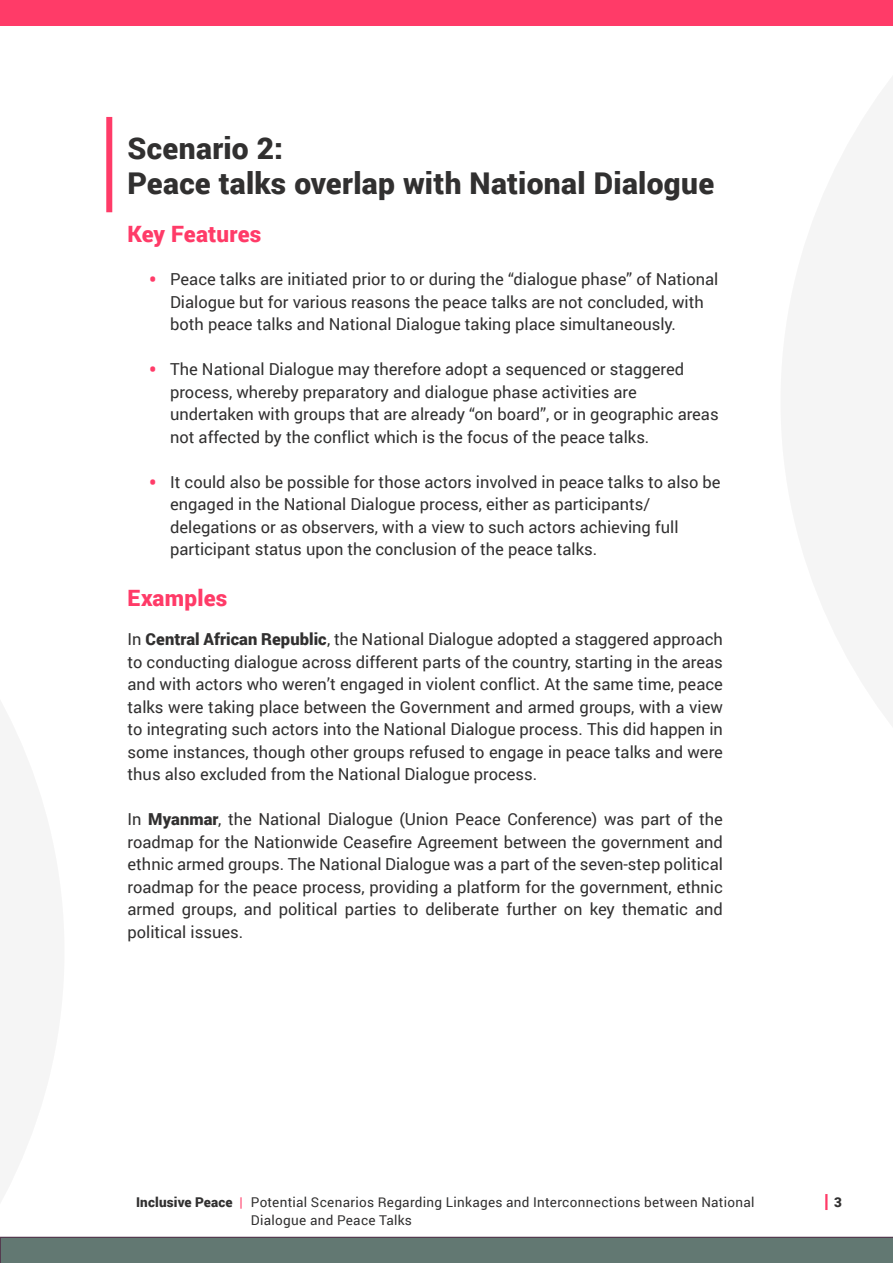
<style>
.page{position:relative;width:893px;height:1263px;background:#fff}
.page>*{position:absolute;margin:0;border:0;box-sizing:border-box;transform-origin:0 0}
.t1{font:900 30px/34.5px "Roboto";letter-spacing:.01em;color:#313030}
.t2{font:900 22.5px "Roboto";letter-spacing:.01em;color:#ff3b68}
.t3{font:16.5px/22.5px "Roboto";color:#313030}
.t4{font:13.5px "Roboto";letter-spacing:.02em;color:#313030}
.t5{font:900 13.5px "Roboto";color:#313030}
.s1{font-size:24px;color:#ff3b68}
.s2{font-weight:900}
.s3{color:#ff3b68}
</style>
<div class="page">
<svg style="left:65px;top:1237px;width:828px;height:26px;background:#5b5960"></svg>
<div style="left:1px;top:1238px;width:891px;height:24px;background:#627872"></div>
<div style="left:0;top:0;width:893px;height:26px;background:#ff3b68"></div>
<svg style="left:0;top:1236px;width:65px;height:27px"></svg>
<svg style="left:825px;top:1194px;width:2px;height:16px"></svg>
<div style="left:106px;top:117px;width:6px;height:95px;background:#ff3b68"></div>
<h1 class="t1" style="left:128px;top:130px;width:588px">Scenario 2:<br>Peace talks overlap with National Dialogue</h1>
<h2 class="t2" style="left:128px;top:218px;width:135px">Key Features</h2>
<p class="t3" style="left:170px;top:267px;width:550px;text-indent:-21px"><span class="s1">•</span> Peace talks are initiated prior to or during the “dialogue phase” of National<br>Dialogue but for various reasons the peace talks are not concluded, with both peace talks and National Dialogue taking place simultaneously.</p>
<p class="t3" style="left:170px;top:357px;width:550px;text-indent:-21px"><span class="s1">•</span> The National Dialogue may therefore adopt a sequenced or staggered process, whereby preparatory and dialogue phase activities are undertaken with groups that are already “on board”, or in geographic areas not affected by the conflict which is the focus of the peace talks.</p>
<p class="t3" style="left:170px;top:470px;width:552px;text-indent:-21px"><span class="s1">•</span> It could also be possible for those actors involved in peace talks to also be engaged in the National Dialogue process, either as participants/ delegations or as observers, with a view to such actors achieving full participant status upon the conclusion of the peace talks.</p>
<h2 class="t2" style="left:128px;top:582px;width:101px">Examples</h2>
<p class="t3" style="left:128px;top:627px;width:597px;text-align:justify">In <span class="s2">Central African Republic</span>, the National Dialogue adopted a staggered approach to conducting dialogue across different parts of the country, starting in the areas and with actors who weren’t engaged in violent conflict. At the same time, peace talks were taking place between the Government and armed groups, with a view to integrating such actors into the National Dialogue process. This did happen in some instances, though other groups refused to engage in peace talks and were thus also excluded from the National Dialogue process.</p>
<p class="t3" style="left:128px;top:807px;width:597px;text-align:justify">In <span class="s2">Myanmar</span>, the National Dialogue (Union Peace Conference) was part of the roadmap for the Nationwide Ceasefire Agreement between the government and ethnic armed groups. The National Dialogue was a part of the seven-step political roadmap for the peace process, providing a platform for the government, ethnic armed groups, and political parties to deliberate further on key thematic and political issues.</p>
<p class="t4" style="left:136px;top:1193px;width:620px"><span class="s2">Inclusive Peace</span> <span class="s3">|</span> Potential Scenarios Regarding Linkages and Interconnections between National</p>
<p class="t5" style="left:834px;top:1192px;width:9px">3</p>
<p class="t4" style="left:251px;top:1211px;width:163px">Dialogue and Peace Talks</p>
</div>
